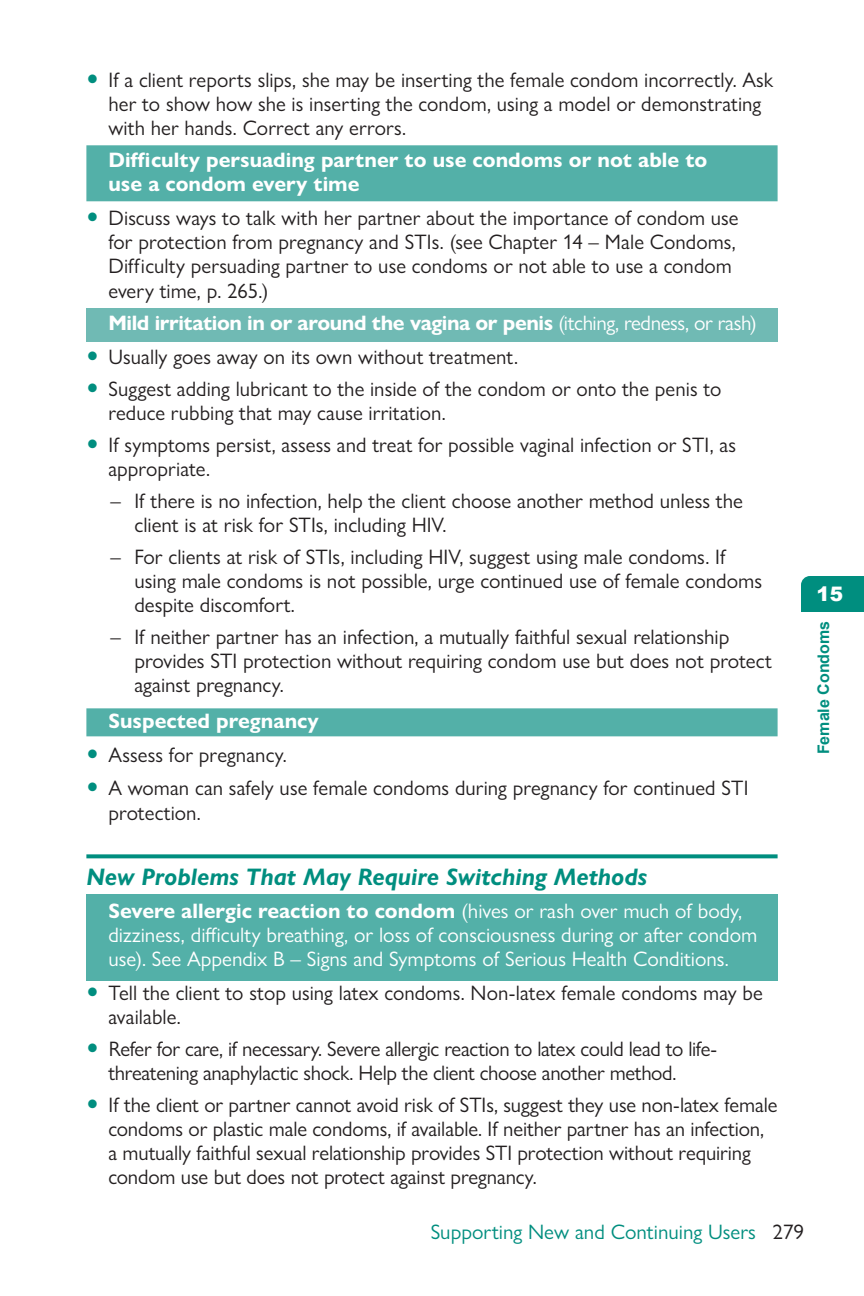
<style>
.page{position:relative;width:864px;height:1296px;background:#fff}
.page>*{position:absolute;margin:0;border:0;box-sizing:border-box;transform-origin:0 0}
.Black_text_under_gre{font:italic 700 24px "Gill Sans Nova";color:#008e7f}
.indent_dash_text{font:21px/24px "Gill Sans Nova";color:#231f20}
.Bullet_header_text{font:21px/24px "Gill Sans Nova";color:#fff}
.Bullet_header_text-2{font:700 21px/24px "Gill Sans Nova";color:#fff}
.Bullet_header_text-3{font:700 21px "Gill Sans Nova";letter-spacing:-.02em;color:#fff}
.Right_footer{font:21px "Gill Sans Nova";color:#008e7f}
.t1{font:900 20px "Arial";color:#fff}
.t2{font:700 16px "Arial";color:#008e7f}
.s1{font-weight:400}
.s2{font-weight:700}
</style>
<div class="page">
<div style="left:801px;top:576px;width:63px;height:36px;background:#008e7f"></div>
<div style="left:86px;top:145px;width:692px;height:56px;background:#53b0a8"></div>
<div style="left:86px;top:308px;width:692px;height:34px;background:#70bab4"></div>
<div style="left:86px;top:708px;width:692px;height:28px;background:#53b0a8"></div>
<svg style="left:86px;top:854px;width:692px;height:4px;background:#17988a"></svg>
<div style="left:86px;top:894px;width:692px;height:87px;background:#53b0a8"></div>
<p class="indent_dash_text" style="left:108px;top:68px;width:666px">If a client reports slips, she may be inserting the female condom incorrectly. Ask her to show how she is inserting the condom, using a model or demonstrating with her hands. Correct any errors.</p>
<p class="Bullet_header_text-2" style="left:108px;top:148px;width:600px">Difficulty persuading partner to use condoms or not able to use a condom every time</p>
<p class="indent_dash_text" style="left:108px;top:206px;width:632px">Discuss ways to talk with her partner about the importance of condom use for protection from pregnancy and STIs. (see Chapter 14 – Male Condoms, Difficulty persuading partner to use condoms or not able to use a condom every time, p. 265.)</p>
<p class="Bullet_header_text-3" style="left:108px;top:310px;width:650px">Mild irritation in or around the vagina or penis <span class="s1">(itching, redness, or rash)</span></p>
<p class="indent_dash_text" style="left:108px;top:345px;width:411px">Usually goes away on its own without treatment.</p>
<p class="indent_dash_text" style="left:108px;top:377px;width:615px">Suggest adding lubricant to the inside of the condom or onto the penis to reduce rubbing that may cause irritation.</p>
<p class="indent_dash_text" style="left:108px;top:433px;width:629px">If symptoms persist, assess and treat for possible vaginal infection or STI, as appropriate.</p>
<p class="indent_dash_text" style="left:134px;top:489px;width:610px;text-indent:-24px">– If there is no infection, help the client choose another method unless the client is at risk for STIs, including HIV.</p>
<p class="indent_dash_text" style="left:134px;top:545px;width:629px;text-indent:-24px">– For clients at risk of STIs, including HIV, suggest using male condoms. If using male condoms is not possible, urge continued use of female condoms despite discomfort.</p>
<p class="indent_dash_text" style="left:134px;top:625px;width:639px;text-indent:-24px">– If neither partner has an infection, a mutually faithful sexual relationship provides STI protection without requiring condom use but does not protect against pregnancy.</p>
<p class="Bullet_header_text-2" style="left:108px;top:709px;width:212px">Suspected pregnancy</p>
<p class="indent_dash_text" style="left:108px;top:743px;width:180px">Assess for pregnancy.</p>
<p class="indent_dash_text" style="left:108px;top:776px;width:642px;line-height:25px">A woman can safely use female condoms during pregnancy for continued STI protection.</p>
<p class="t1" style="left:817px;top:579px;width:28px">15</p>
<p class="t2" style="left:813px;top:754px;width:135px;rotate:-90deg">Female Condoms</p>
<p class="Black_text_under_gre" style="left:86px;top:862px;width:562px">New Problems That May Require Switching Methods</p>
<p class="Bullet_header_text" style="left:108px;top:899px;width:651px"><span class="s2">Severe allergic reaction to condom</span> (hives or rash over much of body, dizziness, difficulty breathing, or loss of consciousness during or after condom use). See Appendix B – Signs and Symptoms of Serious Health Conditions.</p>
<p class="indent_dash_text" style="left:108px;top:981px;width:656px">Tell the client to stop using latex condoms. Non-latex female condoms may be available.</p>
<p class="indent_dash_text" style="left:108px;top:1037px;width:610px">Refer for care, if necessary. Severe allergic reaction to latex could lead to life&shy;threatening anaphylactic shock. Help the client choose another method.</p>
<p class="indent_dash_text" style="left:108px;top:1093px;width:671px">If the client or partner cannot avoid risk of STIs, suggest they use non-latex female condoms or plastic male condoms, if available. If neither partner has an infection, a mutually faithful sexual relationship provides STI protection without requiring condom use but does not protect against pregnancy.</p>
<p class="Right_footer" style="left:431px;top:1219px;width:327px">Supporting New and Continuing Users</p>
<p class="indent_dash_text" style="left:772px;top:1220px;width:33px">279</p>
</div>
